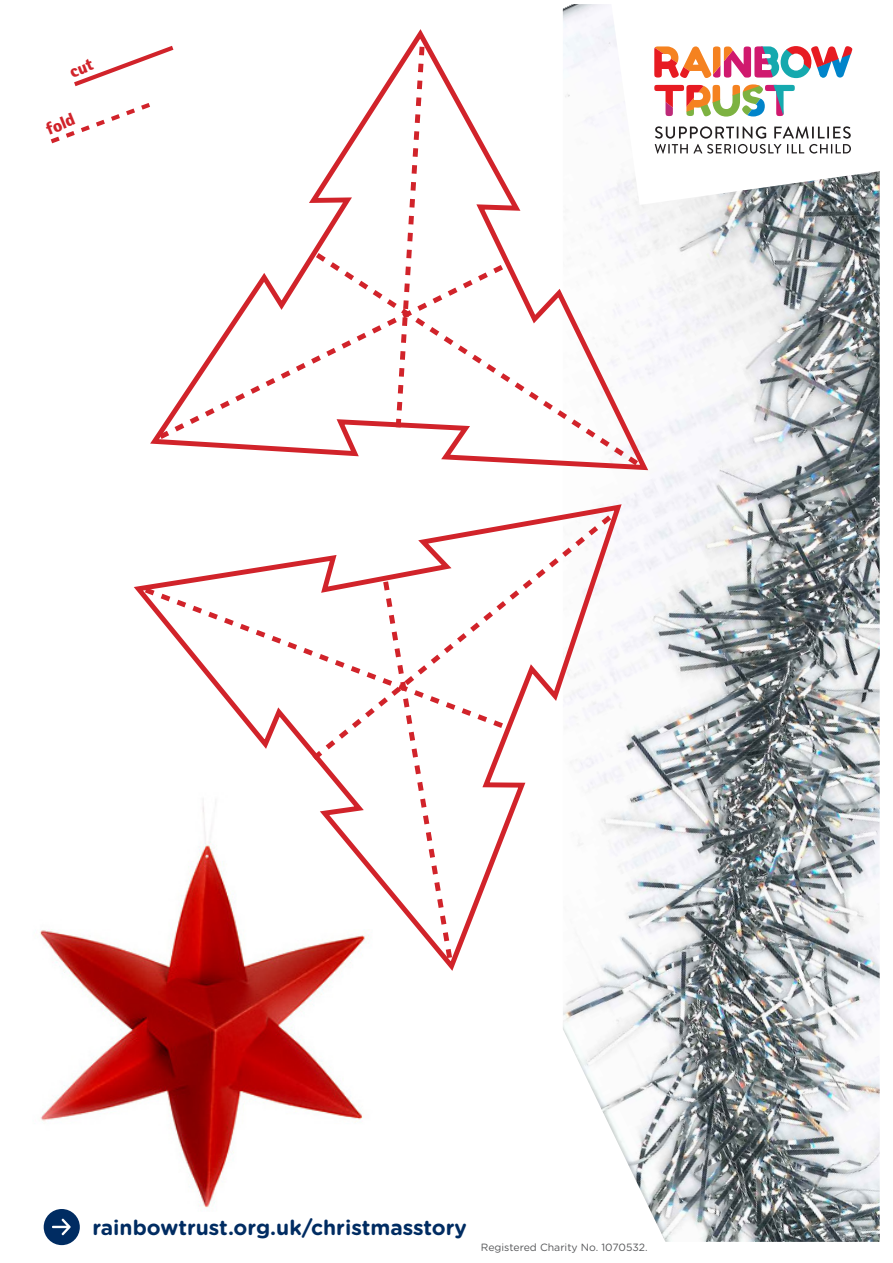
<style>
.page{position:relative;width:893px;height:1263px;background:#fff}
.page>*{position:absolute;margin:0;border:0;box-sizing:border-box;transform-origin:0 0}
.t1{font:700 21px "Gotham Rounded";color:#002c62}
.t2{font:900 17.7px "Rotis II Sans Std";color:#d1232a}
.t3{font:10.5px "Gotham Rounded";color:#57585a}
</style>
<div class="page">
<img style="left:40px;top:929px;width:323px;height:301px">
<img style="left:563px;top:4px;width:317px;height:1238px">
<svg style="left:131px;top:501px;width:494px;height:475px"></svg>
<svg style="left:139px;top:584px;width:168px;height:148px"></svg>
<svg style="left:380px;top:765px;width:75px;height:198px"></svg>
<svg style="left:307px;top:510px;width:310px;height:255px"></svg>
<svg style="left:150px;top:24px;width:502px;height:449px"></svg>
<svg style="left:154px;top:261px;width:156px;height:182px"></svg>
<svg style="left:310px;top:248px;width:333px;height:222px"></svg>
<svg style="left:393px;top:42px;width:34px;height:391px"></svg>
<svg style="left:50px;top:99px;width:105px;height:48px"></svg>
<svg style="left:611px;top:4px;width:269px;height:201px"></svg>
<svg style="left:654px;top:46px;width:198px;height:32px"></svg>
<svg style="left:655px;top:126px;width:196px;height:28px"></svg>
<svg style="left:44px;top:1209px;width:36px;height:36px"></svg>
<svg style="left:74px;top:42px;width:104px;height:48px"></svg>
<p class="t2" style="left:43px;top:120px;width:31px;rotate:-22deg">fold</p>
<p class="t1" style="left:93px;top:1212px;width:376px">rainbowtrust.org.uk/christmasstory</p>
<p class="t3" style="left:481px;top:1240px;width:168px">Registered Charity No. 1070532.</p>
</div>
